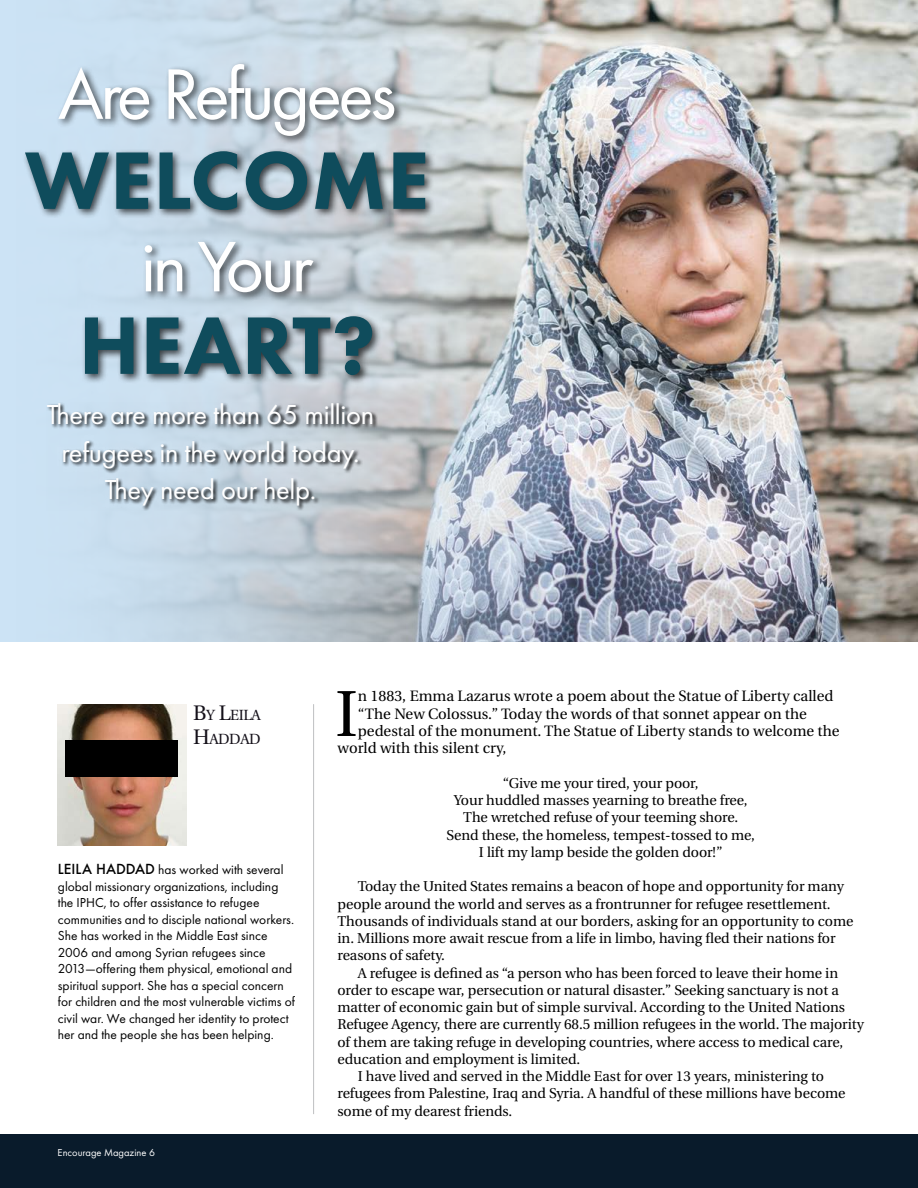
<style>
.page{position:relative;width:918px;height:1188px;background:#fff}
.page>*{position:absolute;margin:0;border:0;box-sizing:border-box;transform-origin:0 0}
.t1{font:800 84.45px "Futura PT";letter-spacing:.01em;color:#0f4c5c}
.t2{font:74.1px "Futura PT";letter-spacing:-.05em;color:#fff}
.t3{font:64.8px "Utopia";color:#000}
.t4{font:28.5px/37.5px "Futura PT";letter-spacing:-.01em;color:#fff;text-align:center}
.t5{font:15px "Utopia";color:#000}
.t6{font:14.7px/24px "Utopia";letter-spacing:-.03em;color:#141019}
.t7{font:14.25px/17.2px "Utopia";letter-spacing:-.005em;color:#000;text-align:center}
.t8{font:13.5px/16.5px "Futura PT";color:#000}
.t9{font:10.5px "Futura PT";color:#fff}
.s1{font-size:21px}
.s2{font-family:"Futura";font-weight:500}
</style>
<div class="page">
<img style="left:569px;top:0;width:349px;height:642px">
<svg style="left:0;top:0;width:569px;height:642px;background:#bfcbd5"></svg>
<div style="left:0;top:1134px;width:918px;height:54px;background:#091b2b"></div>
<hr style="left:313px;top:704px;width:1px;height:410px;background:#939598">
<img style="left:58px;top:704px;width:128px;height:142px">
<div style="left:22px;top:60px;width:413px;height:325px;background:#000;opacity:.71"></div>
<svg style="left:46px;top:402px;width:332px;height:109px;background:#afbdc8"></svg>
<div style="left:66px;top:740px;width:112px;height:37px;background:#000"></div>
<h2 class="t2" style="left:58px;top:50px;width:340px">Are Refugees</h2>
<h1 class="t1" style="left:25px;top:128px;width:406px">WELCOME</h1>
<h2 class="t2" style="left:141px;top:223px;width:174px">in Your</h2>
<h1 class="t1" style="left:79px;top:293px;width:298px">HEART?</h1>
<h3 class="t4" style="left:47px;top:396px;width:329px">There are more than 65 million refugees in the world today.<br>They need our help.</h3>
<p class="t6" style="left:193px;top:703px;width:69px"><span class="s1">B</span>Y <span class="s1">L</span>EILA<br><span class="s1">H</span>ADDAD</p>
<p class="t8" style="left:58px;top:861px;width:239px"><span class="s2">LEILA HADDAD</span> has worked with several global missionary organizations, including the IPHC, to offer assistance to refugee communities and to disciple national workers.<br>She has worked in the Middle East since 2006 and among Syrian refugees since 2013—offering them physical, emotional and spiritual support. She has a special concern for children and the most vulnerable victims of civil war. We changed her identity to protect her and the people she has been helping.</p>
<p class="t9" style="left:58px;top:1147px;width:99px">Encourage Magazine 6</p>
<h3 class="t3" style="left:335px;top:678px;width:24px">I</h3>
<p class="t5" style="left:358px;top:688px;width:477px">n 1883, Emma Lazarus wrote a poem about the Statue of Liberty called</p>
<p class="t5" style="left:358px;top:705px;width:451px">“The New Colossus.” Today the words of that sonnet appear on the</p>
<p class="t5" style="left:358px;top:723px;width:483px">pedestal of the monument. The Statue of Liberty stands to welcome the</p>
<p class="t5" style="left:338px;top:740px;width:171px">world with this silent cry,</p>
<p class="t7" style="left:447px;top:775px;width:310px">“Give me your tired, your poor,<br>Your huddled masses yearning to breathe free, The wretched refuse of your teeming shore.<br>Send these, the homeless, tempest-tossed to me, I lift my lamp beside the golden door!”</p>
<p class="t7" style="left:338px;top:878px;width:517px;text-align:left;text-indent:20px">Today the United States remains a beacon of hope and opportunity for many people around the world and serves as a frontrunner for refugee resettlement.<br>Thousands of individuals stand at our borders, asking for an opportunity to come in. Millions more await rescue from a life in limbo, having fled their nations for reasons of safety.</p>
<p class="t7" style="left:358px;top:964px;width:482px">A refugee is defined as “a person who has been forced to leave their home in</p>
<p class="t7" style="left:338px;top:982px;width:503px">order to escape war, persecution or natural disaster.” Seeking sanctuary is not a</p>
<p class="t7" style="left:338px;top:999px;width:509px">matter of economic gain but of simple survival. According to the United Nations</p>
<p class="t7" style="left:338px;top:1016px;width:528px">Refugee Agency, there are currently 68.5 million refugees in the world. The majority</p>
<p class="t7" style="left:338px;top:1033px;width:507px">of them are taking refuge in developing countries, where access to medical care,</p>
<p class="t7" style="left:338px;top:1051px;width:244px">education and employment is limited.</p>
<p class="t7" style="left:358px;top:1068px;width:468px">I have lived and served in the Middle East for over 13 years, ministering to</p>
<p class="t7" style="left:338px;top:1085px;width:510px">refugees from Palestine, Iraq and Syria. A handful of these millions have become</p>
<p class="t7" style="left:338px;top:1102px;width:176px">some of my dearest friends.</p>
</div>
